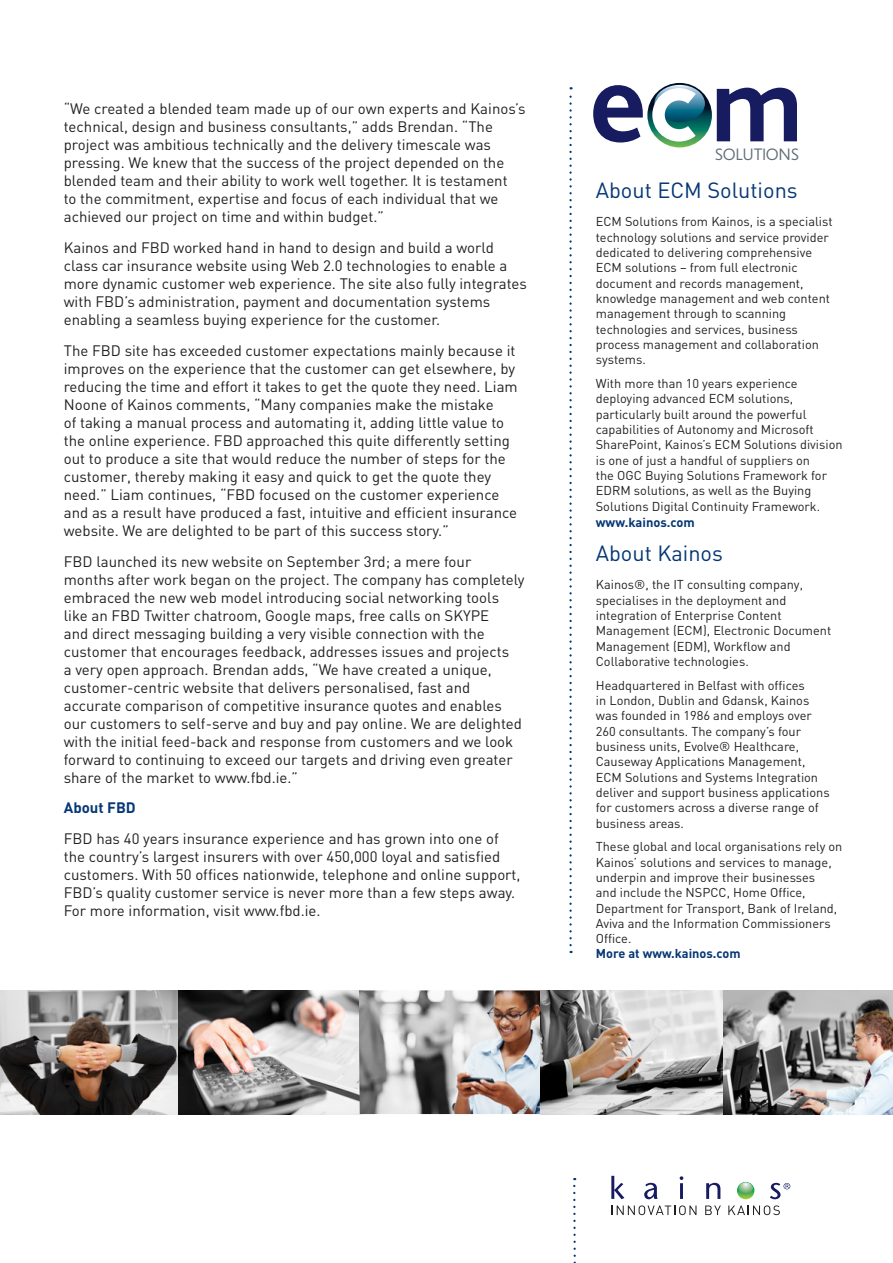
<style>
.page{position:relative;width:893px;height:1263px;background:#fff}
.page>*{position:absolute;margin:0;border:0;box-sizing:border-box;transform-origin:0 0}
.t1{font:21.75px "DIN";color:#053775}
.t2{font:300 17.4px "Bliss";letter-spacing:-.02em;color:#626f76}
.t3{font:15px/18px "DIN";color:#231f20}
.t4{font:700 15px "DIN";color:#053775}
.t5{font:700 12.9px "DIN";color:#053775}
.t6{font:12.75px/15.3px "DIN";color:#231f20}
.s1{font-weight:700;color:#053775}
</style>
<div class="page">
<img style="left:0;top:990px;width:359px;height:124px">
<img style="left:359px;top:990px;width:181px;height:124px">
<img style="left:723px;top:990px;width:170px;height:124px">
<img style="left:540px;top:990px;width:183px;height:124px">
<svg style="left:569px;top:87px;width:3px;height:858px"></svg>
<svg style="left:573px;top:1178px;width:4px;height:85px"></svg>
<svg style="left:611px;top:1176px;width:13px;height:23px"></svg>
<svg style="left:644px;top:1183px;width:14px;height:16px"></svg>
<svg style="left:680px;top:1176px;width:3px;height:4px"></svg>
<hr style="left:680px;top:1183px;width:3px;height:16px;background:#171b60">
<svg style="left:706px;top:1183px;width:14px;height:16px"></svg>
<svg style="left:770px;top:1183px;width:20px;height:16px"></svg>
<svg style="left:737px;top:1182px;width:17px;height:17px"></svg>
<svg style="left:738px;top:1182px;width:15px;height:12px"></svg>
<svg style="left:612px;top:1205px;width:84px;height:10px"></svg>
<svg style="left:705px;top:1205px;width:16px;height:10px"></svg>
<svg style="left:728px;top:1205px;width:52px;height:10px"></svg>
<svg style="left:717px;top:88px;width:80px;height:53px"></svg>
<svg style="left:593px;top:85px;width:50px;height:57px"></svg>
<svg style="left:647px;top:83px;width:65px;height:64px"></svg>
<svg style="left:652px;top:85px;width:53px;height:57px"></svg>
<p class="t3" style="left:64px;top:100px;width:463px">“We created a blended team made up of our own experts and Kainos’s technical, design and business consultants,” adds Brendan. “The project was ambitious technically and the delivery timescale was pressing. We knew that the success of the project depended on the blended team and their ability to work well together. It is testament<br>to the commitment, expertise and focus of each individual that we achieved our project on time and within budget.”</p>
<p class="t3" style="left:64px;top:238px;width:465px">Kainos and FBD worked hand in hand to design and build a world class car insurance website using Web 2.0 technologies to enable a more dynamic customer web experience. The site also fully integrates with FBD’s administration, payment and documentation systems enabling a seamless buying experience for the customer.</p>
<p class="t3" style="left:64px;top:341px;width:455px">The FBD site has exceeded customer expectations mainly because it improves on the experience that the customer can get elsewhere, by reducing the time and effort it takes to get the quote they need. Liam Noone of Kainos comments, “Many companies make the mistake<br>of taking a manual process and automating it, adding little value to the online experience. FBD approached this quite differently setting out to produce a site that would reduce the number of steps for the customer, thereby making it easy and quick to get the quote they need.” Liam continues, “FBD focused on the customer experience and as a result have produced a fast, intuitive and efficient insurance website. We are delighted to be part of this success story.”</p>
<p class="t3" style="left:64px;top:552px;width:462px">FBD launched its new website on September 3rd; a mere four months after work began on the project. The company has completely embraced the new web model introducing social networking tools like an FBD Twitter chatroom, Google maps, free calls on SKYPE<br>and direct messaging building a very visible connection with the customer that encourages feedback, addresses issues and projects<br>a very open approach. Brendan adds, “We have created a unique, customer-centric website that delivers personalised, fast and accurate comparison of competitive insurance quotes and enables our customers to self-serve and buy and pay online. We are delighted with the initial feed-back and response from customers and we look forward to continuing to exceed our targets and driving even greater share of the market to www.fbd.ie.”</p>
<p class="t4" style="left:64px;top:798px;width:74px">About FBD</p>
<p class="t3" style="left:64px;top:829px;width:458px">FBD has 40 years insurance experience and has grown into one of the country’s largest insurers with over 450,000 loyal and satisfied customers. With 50 offices nationwide, telephone and online support, FBD’s quality customer service is never more than a few steps away.<br>For more information, visit www.fbd.ie.</p>
<p class="t2" style="left:715px;top:145px;width:86px">SOLUTIONS</p>
<p class="t1" style="left:596px;top:177px;width:203px">About ECM Solutions</p>
<p class="t6" style="left:596px;top:214px;width:238px">ECM Solutions from Kainos, is a specialist technology solutions and service provider dedicated to delivering comprehensive ECM solutions – from full electronic document and records management, knowledge management and web content management through to scanning technologies and services, business process management and collaboration systems.</p>
<p class="t6" style="left:596px;top:375px;width:248px">With more than 10 years experience deploying advanced ECM solutions, particularly built around the powerful capabilities of Autonomy and Microsoft SharePoint, Kainos’s ECM Solutions division is one of just a handful of suppliers on<br>the OGC Buying Solutions Framework for EDRM solutions, as well as the Buying Solutions Digital Continuity Framework.</p>
<p class="t5" style="left:596px;top:514px;width:100px">www.kainos.com</p>
<p class="t1" style="left:596px;top:540px;width:129px">About Kainos</p>
<p class="t6" style="left:596px;top:577px;width:237px">Kainos®, the IT consulting company, specialises in the deployment and integration of Enterprise Content Management (ECM), Electronic Document Management (EDM), Workflow and Collaborative technologies.</p>
<p class="t6" style="left:596px;top:677px;width:235px">Headquartered in Belfast with offices<br>in London, Dublin and Gdansk, Kainos was founded in 1986 and employs over 260 consultants. The company’s four business units, Evolve® Healthcare, Causeway Applications Management, ECM Solutions and Systems Integration deliver and support business applications for customers across a diverse range of business areas.</p>
<p class="t6" style="left:596px;top:839px;width:248px">These global and local organisations rely on Kainos’ solutions and services to manage, underpin and improve their businesses<br>and include the NSPCC, Home Office, Department for Transport, Bank of Ireland, Aviva and the Information Commissioners Office.<br><span class="s1">More at www.kainos.com</span></p>
</div>
